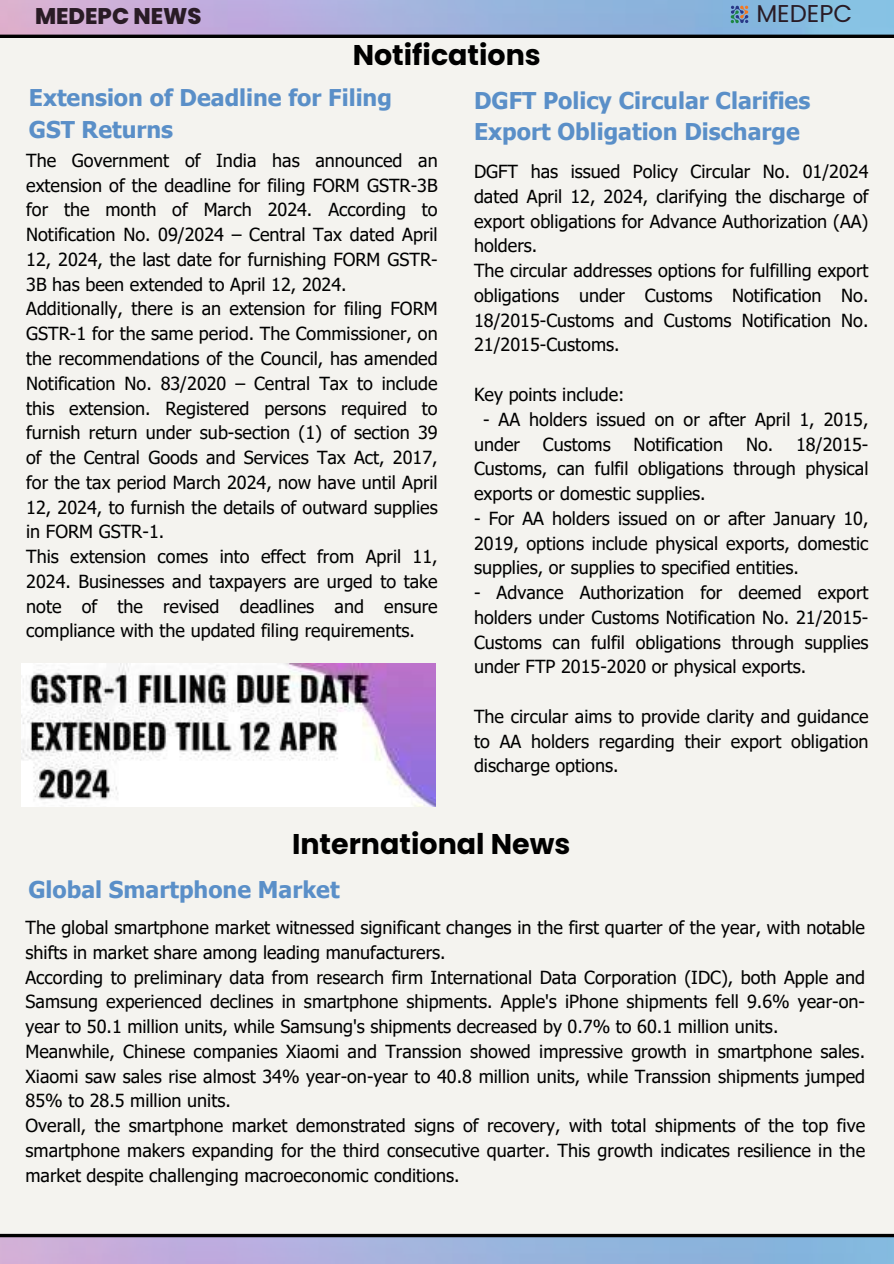
<style>
.page{position:relative;width:894px;height:1264px;background:#fff}
.page>*{position:absolute;margin:0;border:0;box-sizing:border-box;transform-origin:0 0}
.t1{font:700 28.5px "Poppins";color:#000}
.t2{font:24.3px "Poppins";color:#291b25}
.t3{font:700 23.1px/31.5px "Tahoma";color:#5a8fc8}
.t4{font:800 22.65px "Poppins";color:#291b25}
.t5{font:18px/24.8px "Tahoma";color:#000}
</style>
<div class="page">
<div style="left:0;top:0;width:893px;height:1263px;background:#f4f3ef"></div>
<img style="left:0;top:0;width:893px;height:35px">
<svg style="left:730px;top:6px;width:18px;height:17px"></svg>
<svg style="left:0;top:1233px;width:893px;height:4px;background:#343433"></svg>
<hr style="left:0;top:35px;width:893px;height:3px;background:#000">
<img style="left:21px;top:663px;width:414px;height:143px">
<p class="t4" style="left:35px;top:0;width:168px">MEDEPC NEWS</p>
<h2 class="t2" style="left:756px;top:-3px;width:97px">MEDEPC</h2>
<h1 class="t1" style="left:352px;top:35px;width:190px">Notifications</h1>
<p class="t3" style="left:29px;top:81px;width:364px">Extension of Deadline for Filing<br>GST Returns</p>
<p class="t5" style="left:474px;top:159px;width:396px">DGFT has issued Policy Circular No. 01/2024 dated April 12, 2024, clarifying the discharge of export obligations for Advance Authorization (AA) holders.<br>The circular addresses options for fulfilling export obligations under Customs Notification No.<br>18/2015-Customs and Customs Notification No.<br>21/2015-Customs.</p>
<p class="t5" style="left:474px;top:381px;width:152px">Key points include:</p>
<p class="t5" style="left:474px;top:406px;width:396px;text-indent:9px">- AA holders issued on or after April 1, 2015, under</p>
<p class="t3" style="left:474px;top:84px;width:337px">DGFT Policy Circular Clarifies<br>Export Obligation Discharge</p>
<p class="t5" style="left:26px;top:147px;width:413px">The Government of India has announced an extension of the deadline for filing FORM GSTR-3B for the month of March 2024. According to Notification No. 09/2024 – Central Tax dated April 12, 2024, the last date for furnishing FORM GSTR-3B has been extended to April 12, 2024.<br>Additionally, there is an extension for filing FORM GSTR-1 for the same period. The Commissioner, on the recommendations of the Council, has amended Notification No. 83/2020 – Central Tax to include this extension. Registered persons required to furnish return under sub-section (1) of section 39 of the Central Goods and Services Tax Act, 2017, for the tax period March 2024, now have until April 12, 2024, to furnish the details of outward supplies in FORM GSTR-1.<br>This extension comes into effect from April 11, 2024. Businesses and taxpayers are urged to take note of the revised deadlines and ensure compliance with the updated filing requirements.</p>
<p class="t5" style="left:542px;top:431px;width:69px">Customs</p>
<p class="t5" style="left:633px;top:431px;width:91px">Notification</p>
<p class="t5" style="left:474px;top:431px;width:396px;text-align:justify;text-indent:272px">No. 18/2015- Customs, can fulfil obligations through physical exports or domestic supplies.</p>
<p class="t5" style="left:474px;top:505px;width:396px;text-align:justify">- For AA holders issued on or after January 10, 2019, options include physical exports, domestic supplies, or supplies to specified entities.</p>
<p class="t5" style="left:474px;top:579px;width:396px;text-align:justify">- Advance Authorization for deemed export holders under Customs Notification No. 21/2015- Customs can fulfil obligations through supplies under FTP 2015-2020 or physical exports.</p>
<p class="t5" style="left:474px;top:703px;width:396px;text-align:justify">The circular aims to provide clarity and guidance to AA holders regarding their export obligation discharge options.</p>
<h1 class="t1" style="left:292px;top:824px;width:280px">International News</h1>
<p class="t3" style="left:28px;top:872px;width:312px">Global Smartphone Market</p>
<p class="t5" style="left:26px;top:914px;width:840px">The global smartphone market witnessed significant changes in the first quarter of the year, with notable shifts in market share among leading manufacturers.<br>According to preliminary data from research firm International Data Corporation (IDC), both Apple and Samsung experienced declines in smartphone shipments. Apple's iPhone shipments fell 9.6% year-on&shy;year to 50.1 million units, while Samsung's shipments decreased by 0.7% to 60.1 million units.<br>Meanwhile, Chinese companies Xiaomi and Transsion showed impressive growth in smartphone sales.<br>Xiaomi saw sales rise almost 34% year-on-year to 40.8 million units, while Transsion shipments jumped 85% to 28.5 million units.<br>Overall, the smartphone market demonstrated signs of recovery, with total shipments of the top five smartphone makers expanding for the third consecutive quarter. This growth indicates resilience in the market despite challenging macroeconomic conditions.</p>
</div>
